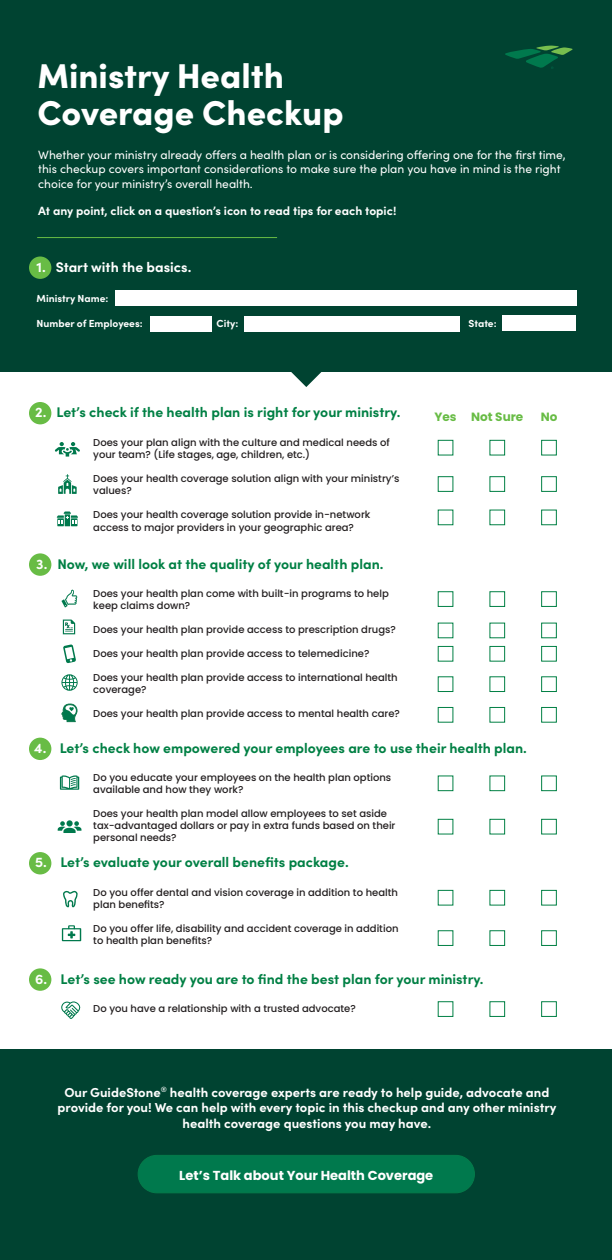
<style>
.page{position:relative;width:612px;height:1260px;background:#fff}
.page>*{position:absolute;margin:0;border:0;box-sizing:border-box;transform-origin:0 0}
.t1{font:900 34.5px/36.7px "Sofia Pro";color:#fff}
.t2{font:700 14px "Sofia Pro";color:#008044}
.t3{font:700 14px "Sofia Pro";color:#fff}
.t4{font:700 13px/15.6px "Sofia Pro";color:#fff;text-align:center}
.t5{font:700 13px "Poppins";color:#fff}
.t6{font:12px/14.4px "Sofia Pro";color:#fff}
.t7{font:700 12px "Sofia Pro";color:#fff}
.t8{font:700 12px "Poppins";color:#68bc45}
.t9{font:700 10.3px "Sofia Pro";color:#fff}
.t10{font:500 10px/12px "Poppins";color:#231f20}
.s1{color:#fff}
</style>
<div class="page">
<div style="left:0;top:0;width:612px;height:372px;background:#004331"></div>
<div style="left:29px;top:257px;width:22px;height:22px;background:#68bc45;border-radius:50%"></div>
<hr style="left:37px;top:237px;width:240px;height:1px;background:#68bc45">
<div style="left:115px;top:290px;width:461px;height:16px;background:#fff"></div>
<div style="left:150px;top:316px;width:62px;height:15px;background:#fff"></div>
<div style="left:244px;top:316px;width:216px;height:15px;background:#fff"></div>
<div style="left:502px;top:315px;width:74px;height:16px;background:#fff"></div>
<svg style="left:291px;top:372px;width:31px;height:15px"></svg>
<div style="left:29px;top:402px;width:22px;height:22px;background:#68bc45;border-radius:50%"></div>
<div style="left:438px;top:440px;width:15px;height:16px;border:1px solid #008044"></div>
<div style="left:489px;top:440px;width:16px;height:16px;border:1px solid #008044"></div>
<div style="left:541px;top:440px;width:16px;height:16px;border:1px solid #008044"></div>
<div style="left:438px;top:476px;width:15px;height:16px;border:1px solid #008044"></div>
<div style="left:489px;top:476px;width:16px;height:16px;border:1px solid #008044"></div>
<div style="left:541px;top:476px;width:16px;height:16px;border:1px solid #008044"></div>
<div style="left:489px;top:510px;width:16px;height:15px;border:1px solid #008044"></div>
<div style="left:541px;top:510px;width:16px;height:15px;border:1px solid #008044"></div>
<div style="left:29px;top:553px;width:22px;height:23px;background:#68bc45;border-radius:50%"></div>
<div style="left:438px;top:591px;width:15px;height:16px;border:1px solid #008044"></div>
<div style="left:489px;top:591px;width:16px;height:16px;border:1px solid #008044"></div>
<div style="left:541px;top:591px;width:16px;height:16px;border:1px solid #008044"></div>
<div style="left:489px;top:623px;width:16px;height:15px;border:1px solid #008044"></div>
<div style="left:541px;top:623px;width:16px;height:15px;border:1px solid #008044"></div>
<div style="left:438px;top:646px;width:15px;height:16px;border:1px solid #008044"></div>
<div style="left:489px;top:646px;width:16px;height:16px;border:1px solid #008044"></div>
<div style="left:541px;top:646px;width:16px;height:16px;border:1px solid #008044"></div>
<div style="left:438px;top:676px;width:15px;height:16px;border:1px solid #008044"></div>
<div style="left:489px;top:676px;width:16px;height:16px;border:1px solid #008044"></div>
<div style="left:541px;top:676px;width:16px;height:16px;border:1px solid #008044"></div>
<div style="left:438px;top:707px;width:15px;height:16px;border:1px solid #008044"></div>
<div style="left:489px;top:707px;width:16px;height:16px;border:1px solid #008044"></div>
<div style="left:541px;top:707px;width:16px;height:16px;border:1px solid #008044"></div>
<div style="left:29px;top:738px;width:22px;height:22px;background:#68bc45;border-radius:50%"></div>
<div style="left:438px;top:775px;width:15px;height:16px;border:1px solid #008044"></div>
<div style="left:489px;top:775px;width:16px;height:16px;border:1px solid #008044"></div>
<div style="left:541px;top:775px;width:16px;height:16px;border:1px solid #008044"></div>
<div style="left:438px;top:819px;width:15px;height:16px;border:1px solid #008044"></div>
<div style="left:489px;top:819px;width:16px;height:16px;border:1px solid #008044"></div>
<div style="left:541px;top:819px;width:16px;height:16px;border:1px solid #008044"></div>
<div style="left:29px;top:852px;width:22px;height:22px;background:#68bc45;border-radius:50%"></div>
<div style="left:438px;top:890px;width:15px;height:16px;border:1px solid #008044"></div>
<div style="left:489px;top:890px;width:16px;height:16px;border:1px solid #008044"></div>
<div style="left:541px;top:890px;width:16px;height:16px;border:1px solid #008044"></div>
<div style="left:438px;top:930px;width:15px;height:16px;border:1px solid #008044"></div>
<div style="left:489px;top:930px;width:16px;height:16px;border:1px solid #008044"></div>
<div style="left:541px;top:930px;width:16px;height:16px;border:1px solid #008044"></div>
<div style="left:29px;top:968px;width:22px;height:23px;background:#68bc45;border-radius:50%"></div>
<div style="left:438px;top:1001px;width:15px;height:16px;border:1px solid #008044"></div>
<div style="left:489px;top:1001px;width:16px;height:16px;border:1px solid #008044"></div>
<div style="left:541px;top:1001px;width:16px;height:16px;border:1px solid #008044"></div>
<div style="left:0;top:1049px;width:612px;height:211px;background:#004331"></div>
<div style="left:138px;top:1155px;width:336px;height:38px;background:#00794d;border-radius:19px"></div>
<div style="left:138px;top:1155px;width:337px;height:38px;border:1px solid #057b4a;border-radius:19px"></div>
<svg style="left:55px;top:442px;width:25px;height:15px"></svg>
<svg style="left:58px;top:474px;width:19px;height:20px"></svg>
<svg style="left:57px;top:512px;width:21px;height:14px"></svg>
<svg style="left:62px;top:590px;width:15px;height:17px"></svg>
<svg style="left:63px;top:644px;width:13px;height:19px"></svg>
<svg style="left:63px;top:620px;width:12px;height:14px"></svg>
<svg style="left:61px;top:674px;width:17px;height:17px"></svg>
<svg style="left:61px;top:703px;width:17px;height:19px"></svg>
<svg style="left:60px;top:775px;width:19px;height:15px"></svg>
<svg style="left:58px;top:820px;width:23px;height:13px"></svg>
<svg style="left:63px;top:890px;width:15px;height:18px"></svg>
<svg style="left:62px;top:925px;width:19px;height:16px"></svg>
<svg style="left:61px;top:1001px;width:20px;height:18px"></svg>
<svg style="left:505px;top:46px;width:68px;height:23px"></svg>
<p class="t1" style="left:38px;top:55px;width:307px">Ministry Health<br>Coverage Checkup</p>
<p class="t6" style="left:38px;top:147px;width:529px">Whether your ministry already offers a health plan or is considering offering one for the first time, this checkup covers important considerations to make sure the plan you have in mind is the right choice for your ministry’s overall health.</p>
<p class="t7" style="left:38px;top:201px;width:360px">At any point, click on a question’s icon to read tips for each topic!</p>
<p class="t3" style="left:37px;top:256px;width:156px">1. Start with the basics.</p>
<p class="t9" style="left:37px;top:290px;width:73px">Ministry Name:</p>
<p class="t9" style="left:37px;top:316px;width:108px">Number of Employees:</p>
<p class="t9" style="left:217px;top:316px;width:23px">City:</p>
<p class="t9" style="left:469px;top:316px;width:30px">State:</p>
<p class="t2" style="left:35px;top:402px;width:367px"><span class="s1">2.</span> Let’s check if the health plan is right for your ministry.</p>
<p class="t10" style="left:93px;top:436px;width:298px">Does your plan align with the culture and medical needs of your team? (Life stages, age, children, etc.)</p>
<p class="t10" style="left:93px;top:472px;width:308px">Does your health coverage solution align with your ministry’s values?</p>
<p class="t10" style="left:93px;top:508px;width:279px;line-height:13.2px">Does your health coverage solution provide in-network access to major providers in your geographic area?</p>
<p class="t2" style="left:36px;top:553px;width:349px"><span class="s1">3.</span> Now, we will look at the quality of your health plan.</p>
<p class="t10" style="left:93px;top:588px;width:297px">Does your health plan come with built-in programs to help keep claims down?</p>
<p class="t10" style="left:93px;top:624px;width:304px">Does your health plan provide access to prescription drugs?</p>
<p class="t10" style="left:93px;top:648px;width:278px">Does your health plan provide access to telemedicine?</p>
<p class="t10" style="left:93px;top:672px;width:306px">Does your health plan provide access to international health coverage?</p>
<p class="t10" style="left:93px;top:708px;width:308px">Does your health plan provide access to mental health care?</p>
<p class="t2" style="left:34px;top:737px;width:494px"><span class="s1">4.</span> Let’s check how empowered your employees are to use their health plan.</p>
<p class="t10" style="left:93px;top:772px;width:300px">Do you educate your employees on the health plan options available and how they work?</p>
<p class="t10" style="left:93px;top:808px;width:304px">Does your health plan model allow employees to set aside tax-advantaged dollars or pay in extra funds based on their personal needs?</p>
<p class="t2" style="left:35px;top:852px;width:315px"><span class="s1">5.</span> Let’s evaluate your overall benefits package.</p>
<p class="t10" style="left:93px;top:886px;width:306px">Do you offer dental and vision coverage in addition to health plan benefits?</p>
<p class="t10" style="left:93px;top:922px;width:307px">Do you offer life, disability and accident coverage in addition to health plan benefits?</p>
<p class="t2" style="left:35px;top:968px;width:450px"><span class="s1">6.</span> Let’s see how ready you are to find the best plan for your ministry.</p>
<p class="t10" style="left:93px;top:1003px;width:264px">Do you have a relationship with a trusted advocate?</p>
<p class="t8" style="left:434px;top:409px;width:24px">Yes</p>
<p class="t8" style="left:471px;top:410px;width:54px">Not Sure</p>
<p class="t8" style="left:541px;top:410px;width:18px">No</p>
<p class="t4" style="left:58px;top:1083px;width:500px">Our GuideStone<sup>®</sup> health coverage experts are ready to help guide, advocate and provide for you! We can help with every topic in this checkup and any other ministry health coverage questions you may have.</p>
<p class="t5" style="left:179px;top:1168px;width:256px">Let’s Talk about Your Health Coverage</p>
</div>
